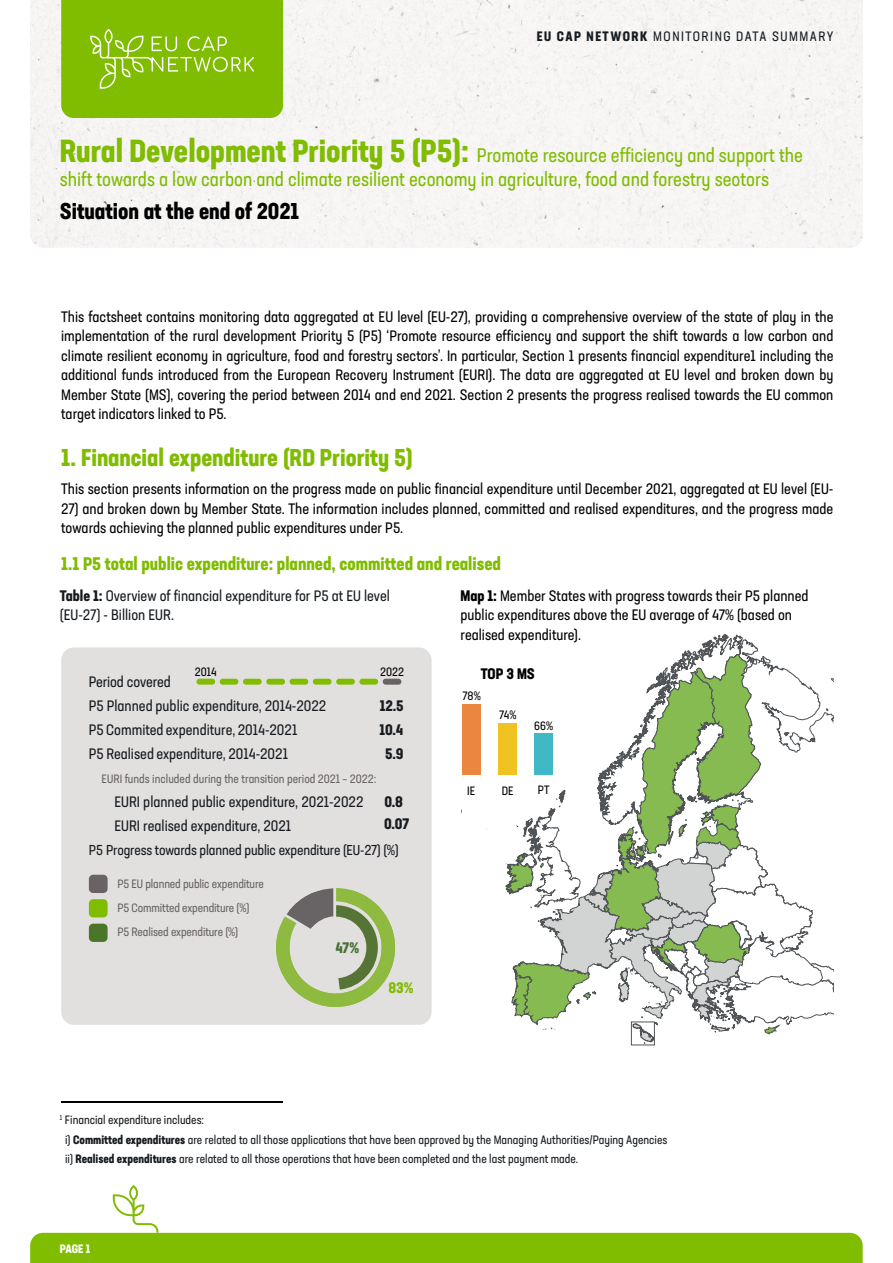
<style>
.page{position:relative;width:893px;height:1263px;background:#fff}
.page>*{position:absolute;margin:0;border:0;box-sizing:border-box;transform-origin:0 0}
.t1{font:700 condensed 24px "Neusa Next Std";color:#80bc00}
.t2{font:700 condensed 22.5px "Neusa Next Std";color:#000}
.t3{font:condensed 19.5px/24px "Neusa Next Std";color:#80bc00}
.t4{font:700 condensed 18px "Neusa Next Std";color:#80bc00}
.t5{font:condensed 15px/19.5px "Neusa Next Std";color:#000}
.t6{font:condensed 15px/24px "Neusa Next Std";color:#161b1f}
.t7{font:700 condensed 15px "Neusa Next Std";color:#161b1f}
.t8{font:700 condensed 15px "Neusa Next Std";color:#000}
.t9{font:700 condensed 15px "Neusa Next Std";color:#486f37}
.t10{font:700 condensed 15px "Neusa Next Std";color:#80bc00}
.t11{font:condensed 14.25px "Neusa Next Std";letter-spacing:-.01em;color:#161b1f}
.t12{font:condensed 13.5px "Neusa Next Std";letter-spacing:.11em;color:#161b1f}
.t13{font:condensed 12px/19.5px "Neusa Next Std";color:#161b1f}
.t14{font:condensed 12px/24px "Neusa Next Std";letter-spacing:-.01em;color:#696365}
.t15{font:condensed 12px "Neusa Next Std";color:#000}
.t16{font:700 condensed 12px "Neusa Next Std";color:#fff}
.s1{font-weight:700}
.s2{font-weight:700;font-size:31.5px}
</style>
<div class="page">
<svg style="left:30px;top:1185px;width:833px;height:78px"></svg>
<svg style="left:486px;top:634px;width:347px;height:409px"></svg>
<div style="left:61px;top:647px;width:371px;height:378px;background:#e2e0df;border-radius:13px"></div>
<svg style="left:276px;top:888px;width:120px;height:119px"></svg>
<div style="left:30px;top:0;width:833px;height:248px;background:#f7f6f5"></div>
<svg style="left:61px;top:0;width:222px;height:118px;background:#86bf0d"></svg>
<div style="left:196px;top:679px;width:19px;height:6px;background:#80bc00;border-radius:3px"></div>
<div style="left:220px;top:679px;width:18px;height:6px;background:#80bc00;border-radius:3px"></div>
<div style="left:243px;top:679px;width:19px;height:6px;background:#80bc00;border-radius:3px"></div>
<div style="left:266px;top:679px;width:19px;height:6px;background:#80bc00;border-radius:3px"></div>
<div style="left:290px;top:679px;width:18px;height:6px;background:#80bc00;border-radius:3px"></div>
<div style="left:313px;top:679px;width:19px;height:6px;background:#80bc00;border-radius:3px"></div>
<div style="left:336px;top:679px;width:19px;height:6px;background:#80bc00;border-radius:3px"></div>
<div style="left:359px;top:679px;width:19px;height:6px;background:#80bc00;border-radius:3px"></div>
<div style="left:383px;top:679px;width:18px;height:6px;background:#696365;border-radius:3px"></div>
<div style="left:89px;top:875px;width:19px;height:18px;background:#696365;border-radius:4px"></div>
<div style="left:89px;top:899px;width:19px;height:18px;background:#80bc00;border-radius:4px"></div>
<div style="left:89px;top:924px;width:19px;height:18px;background:#4a7629;border-radius:4px"></div>
<div style="left:462px;top:704px;width:19px;height:70px;background:#ea8640"></div>
<div style="left:498px;top:723px;width:19px;height:51px;background:#f0c222"></div>
<div style="left:534px;top:733px;width:19px;height:41px;background:#3fb9c6"></div>
<hr style="left:61px;top:1101px;width:222px;height:2px;background:#000">
<p class="t12" style="left:537px;top:27px;width:298px"><span class="s1">EU CAP NETWORK</span> MONITORING DATA SUMMARY</p>
<h3 class="t3" style="left:60px;top:143px;width:744px"><span class="s2">Rural Development Priority 5 (P5):</span> Promote resource efficiency and support the shift towards a low carbon and climate resilient economy in agriculture, food and forestry sectors</h3>
<h2 class="t2" style="left:60px;top:196px;width:241px">Situation at the end of 2021</h2>
<p class="t5" style="left:61px;top:306px;width:774px;text-align:justify">This factsheet contains monitoring data aggregated at EU level (EU-27), providing a comprehensive overview of the state of play in the implementation of the rural development Priority 5 (P5) ‘Promote resource efficiency and support the shift towards a low carbon and climate resilient economy in agriculture, food and forestry sectors’. In particular, Section 1 presents financial expenditure1 including the additional funds introduced from the European Recovery Instrument (EURI). The data are aggregated at EU level and broken down by Member State (MS), covering the period between 2014 and end 2021. Section 2 presents the progress realised towards the EU common target indicators linked to P5.</p>
<h1 class="t1" style="left:61px;top:442px;width:353px">1. Financial expenditure (RD Priority 5)</h1>
<p class="t5" style="left:61px;top:479px;width:774px">This section presents information on the progress made on public financial expenditure until December 2021, aggregated at EU level (EU-</p>
<p class="t5" style="left:61px;top:498px;width:774px">27) and broken down by Member State. The information includes planned, committed and realised expenditures, and the progress made towards achieving the planned public expenditures under P5.</p>
<p class="t4" style="left:61px;top:552px;width:441px">1.1 P5 total public expenditure: planned, committed and realised</p>
<p class="t6" style="left:60px;top:585px;width:332px;line-height:19.5px"><span class="s1">Table 1:</span> Overview of financial expenditure for P5 at EU level (EU-27) - Billion EUR.</p>
<p class="t5" style="left:460px;top:585px;width:349px"><span class="s1">Map 1:</span> Member States with progress towards their P5 planned public expenditures above the EU average of 47% (based on realised expenditure).</p>
<p class="t15" style="left:195px;top:664px;width:23px">2014</p>
<p class="t15" style="left:380px;top:664px;width:25px">2022</p>
<p class="t6" style="left:89px;top:670px;width:239px">Period covered<br>P5 Planned public expenditure, 2014-2022</p>
<p class="t7" style="left:380px;top:696px;width:25px">12.5</p>
<p class="t6" style="left:89px;top:718px;width:210px">P5 Commited expenditure, 2014-2021</p>
<p class="t7" style="left:379px;top:720px;width:25px">10.4</p>
<p class="t6" style="left:89px;top:742px;width:201px">P5 Realised expenditure, 2014-2021</p>
<p class="t7" style="left:385px;top:744px;width:20px">5.9</p>
<p class="t14" style="left:102px;top:767px;width:276px">EURI funds included during the transition period 2021 – 2022:</p>
<p class="t6" style="left:114px;top:790px;width:251px">EURI planned public expenditure, 2021-2022</p>
<p class="t7" style="left:384px;top:792px;width:20px">0.8</p>
<p class="t6" style="left:114px;top:814px;width:178px">EURI realised expenditure, 2021</p>
<p class="t11" style="left:89px;top:841px;width:311px">P5 Progress towards planned public expenditure (EU-27) (%)</p>
<p class="t7" style="left:384px;top:814px;width:26px">0.07</p>
<p class="t14" style="left:117px;top:872px;width:148px">P5 EU planned public expenditure<br>P5 Committed expenditure (%)<br>P5 Realised expenditure (%)</p>
<p class="t9" style="left:335px;top:938px;width:25px">47%</p>
<p class="t10" style="left:388px;top:978px;width:27px">83%</p>
<p class="t8" style="left:481px;top:664px;width:56px">TOP 3 MS</p>
<p class="t15" style="left:462px;top:688px;width:20px">78%</p>
<p class="t15" style="left:499px;top:707px;width:19px">74%</p>
<p class="t15" style="left:534px;top:719px;width:21px">66%</p>
<p class="t15" style="left:467px;top:783px;width:10px">IE</p>
<p class="t15" style="left:502px;top:783px;width:13px">DE</p>
<p class="t15" style="left:538px;top:783px;width:13px">PT</p>
<p class="t13" style="left:65px;top:1110px;width:604px;text-indent:-5px"><sup>1</sup> Financial expenditure includes:<br>i) <span class="s1">Committed expenditures</span> are related to all those applications that have been approved by the Managing Authorities/Paying Agencies ii) <span class="s1">Realised expenditures</span> are related to all those operations that have been completed and the last payment made.</p>
<p class="t16" style="left:60px;top:1241px;width:32px">PAGE 1</p>
</div>
